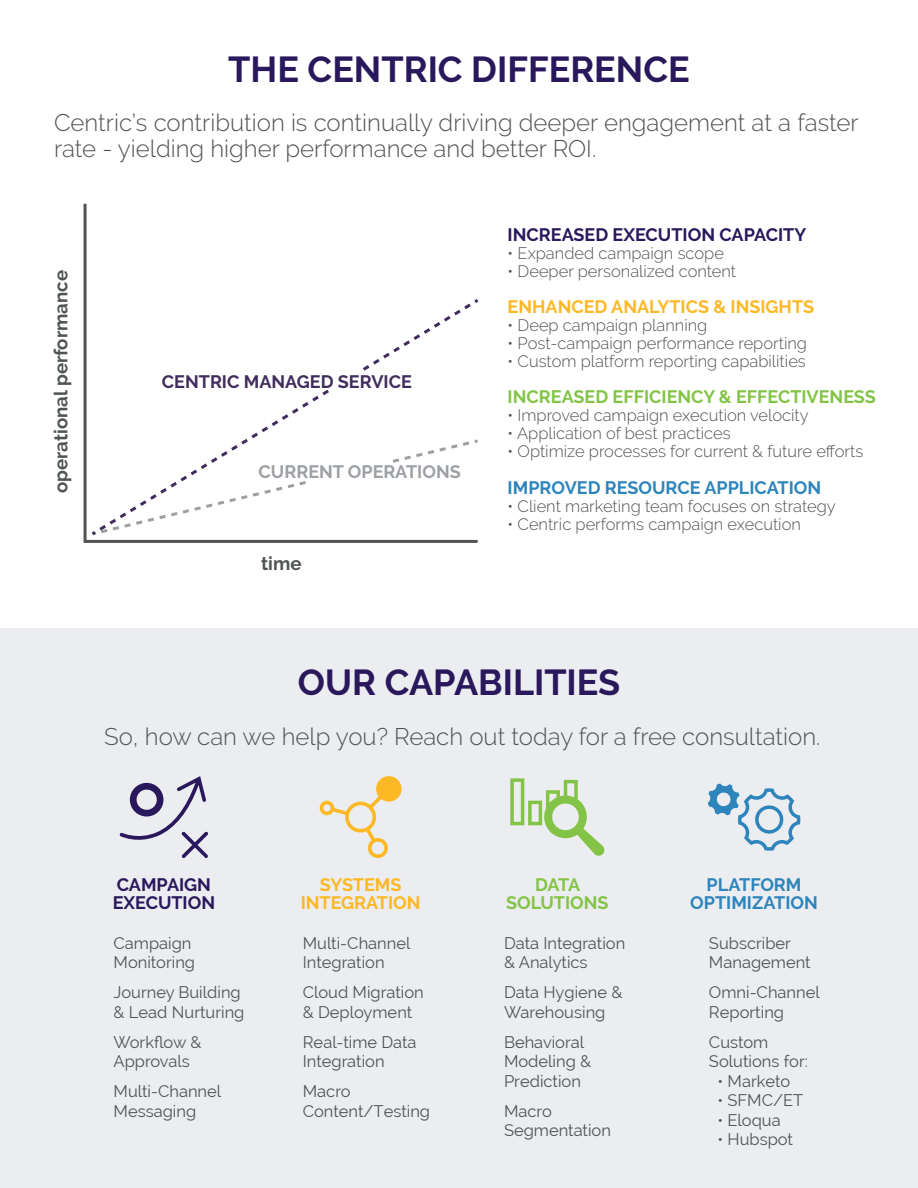
<style>
.page{position:relative;width:918px;height:1188px;background:#fff}
.page>*{position:absolute;margin:0;border:0;box-sizing:border-box;transform-origin:0 0}
.t1{font:700 36px "Raleway";color:#2a185c}
.t2{font:300 24px/25.5px "Raleway";color:#505354}
.t3{font:700 18.6px "Raleway";color:#505354}
.t4{font:700 18px/18px "Raleway";color:#2d85bc;text-align:center}
.t5{font:700 18px/18px "Raleway";color:#83c447;text-align:center}
.t6{font:700 18px/18px "Raleway";color:#fcb825;text-align:center}
.t7{font:700 18px/18px "Raleway";color:#2a185c}
.t8{font:700 18px "Raleway";color:#402c5d}
.t9{font:700 18px "Raleway";color:#9ca0a4}
.t10{font:16.5px/19.5px "Raleway";color:#505354}
.t11{font:300 16.5px "Raleway";color:#505354}
</style>
<div class="page">
<div style="left:0;top:629px;width:918px;height:559px;background:#ecedf0"></div>
<svg style="left:120px;top:776px;width:88px;height:82px"></svg>
<svg style="left:320px;top:776px;width:82px;height:82px"></svg>
<svg style="left:708px;top:784px;width:92px;height:67px"></svg>
<svg style="left:510px;top:778px;width:95px;height:78px"></svg>
<svg style="left:83px;top:203px;width:396px;height:340px"></svg>
<h1 class="t1" style="left:228px;top:48px;width:463px">THE CENTRIC DIFFERENCE</h1>
<h2 class="t2" style="left:54px;top:110px;width:806px">Centric’s contribution is continually driving deeper engagement at a faster rate - yielding higher performance and better ROI.</h2>
<p class="t3" style="left:50px;top:493px;width:224px;rotate:-90deg">operational performance</p>
<p class="t8" style="left:162px;top:371px;width:251px">CENTRIC MANAGED SERVICE</p>
<p class="t9" style="left:259px;top:462px;width:204px">CURRENT OPERATIONS</p>
<p class="t3" style="left:261px;top:553px;width:42px">time</p>
<p class="t7" style="left:508px;top:226px;width:300px">INCREASED EXECUTION CAPACITY</p>
<p class="t11" style="left:508px;top:244px;width:218px">• Expanded campaign scope</p>
<p class="t11" style="left:508px;top:262px;width:230px">• Deeper personalized content</p>
<p class="t6" style="left:508px;top:298px;width:308px">ENHANCED ANALYTICS &amp; INSIGHTS</p>
<p class="t11" style="left:508px;top:316px;width:201px">• Deep campaign planning</p>
<p class="t11" style="left:508px;top:334px;width:301px">• Post-campaign performance reporting</p>
<p class="t11" style="left:508px;top:352px;width:300px">• Custom platform reporting capabilities</p>
<p class="t5" style="left:508px;top:388px;width:370px">INCREASED EFFICIENCY &amp; EFFECTIVENESS</p>
<p class="t11" style="left:508px;top:406px;width:303px">• Improved campaign execution velocity</p>
<p class="t11" style="left:508px;top:424px;width:225px">• Application of best practices</p>
<p class="t11" style="left:508px;top:442px;width:357px">• Optimize processes for current &amp; future efforts</p>
<p class="t4" style="left:508px;top:479px;width:315px">IMPROVED RESOURCE APPLICATION</p>
<p class="t11" style="left:508px;top:497px;width:330px">• Client marketing team focuses on strategy</p>
<p class="t11" style="left:508px;top:515px;width:295px">• Centric performs campaign execution</p>
<h1 class="t1" style="left:298px;top:662px;width:324px">OUR CAPABILITIES</h1>
<h2 class="t2" style="left:104px;top:723px;width:718px">So, how can we help you? Reach out today for a free consultation.</h2>
<p class="t7" style="left:113px;top:875px;width:104px">CAMPAIGN<br>EXECUTION</p>
<p class="t6" style="left:301px;top:875px;width:121px">SYSTEMS<br>INTEGRATION</p>
<p class="t5" style="left:506px;top:875px;width:104px">DATA<br>SOLUTIONS</p>
<p class="t4" style="left:690px;top:875px;width:129px">PLATFORM<br>OPTIMIZATION</p>
<p class="t10" style="left:114px;top:933px;width:83px">Campaign<br>Monitoring</p>
<p class="t10" style="left:114px;top:983px;width:132px">Journey Building &amp; Lead Nurturing</p>
<p class="t10" style="left:114px;top:1032px;width:89px">Workflow &amp;<br>Approvals</p>
<p class="t10" style="left:114px;top:1082px;width:109px">Multi-Channel<br>Messaging</p>
<p class="t10" style="left:303px;top:933px;width:109px">Multi-Channel<br>Integration</p>
<p class="t10" style="left:303px;top:983px;width:122px">Cloud Migration &amp; Deployment</p>
<p class="t10" style="left:303px;top:1032px;width:115px">Real-time Data<br>Integration</p>
<p class="t10" style="left:303px;top:1082px;width:129px">Macro<br>Content/Testing</p>
<p class="t10" style="left:504px;top:933px;width:123px">Data Integration &amp; Analytics</p>
<p class="t10" style="left:504px;top:983px;width:120px">Data Hygiene &amp;<br>Warehousing</p>
<p class="t10" style="left:504px;top:1032px;width:89px">Behavioral<br>Modeling &amp;<br>Prediction</p>
<p class="t10" style="left:504px;top:1101px;width:109px">Macro<br>Segmentation</p>
<p class="t10" style="left:709px;top:933px;width:103px">Subscriber<br>Management</p>
<p class="t10" style="left:709px;top:983px;width:112px">Omni-Channel<br>Reporting</p>
<p class="t10" style="left:709px;top:1032px;width:101px">Custom<br>Solutions for:</p>
<p class="t10" style="left:717px;top:1071px;width:74px">• Marketo</p>
<p class="t10" style="left:717px;top:1091px;width:87px">• SFMC/ET</p>
<p class="t10" style="left:717px;top:1110px;width:65px">• Eloqua</p>
<p class="t10" style="left:717px;top:1130px;width:77px">• Hubspot</p>
</div>
